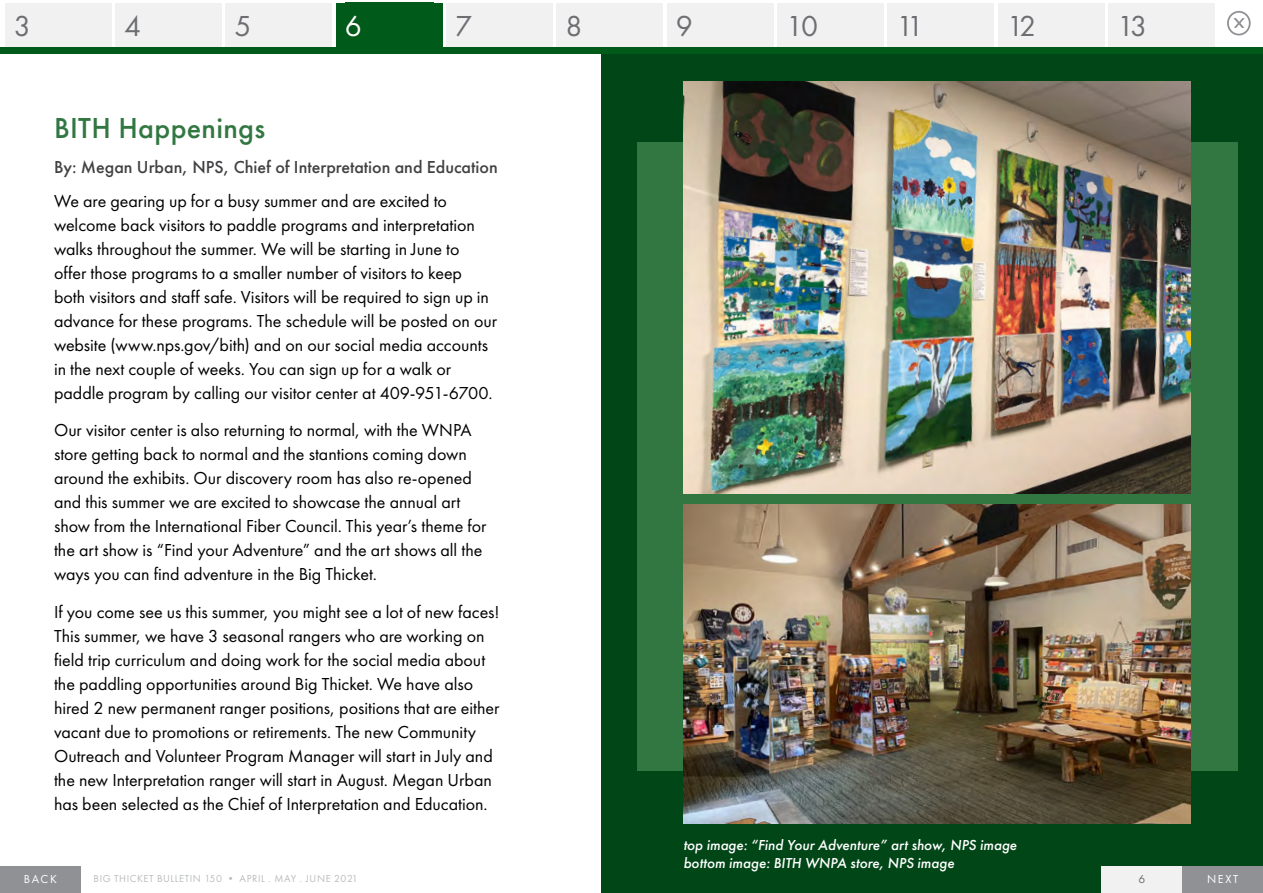
<style>
.page{position:relative;width:1263px;height:893px;background:#fff}
.page>*{position:absolute;margin:0;border:0;box-sizing:border-box;transform-origin:0 0}
.t1{font:30px "Futura PT";letter-spacing:-.145em;color:#6d6e71}
.t2{font:500 30px "Futura PT";letter-spacing:.01em;color:#327741}
.t3{font:30px "Futura PT";color:#fff}
.t4{font:18px/24px "Futura PT";letter-spacing:-.005em;color:#000}
.t5{font:500 18px "Futura PT";color:#414042}
.t6{font:italic 500 15px/18px "Futura PT";color:#fff}
.t7{font:12px "Futura PT";letter-spacing:.14em;color:#fff}
.t8{font:12px "Futura PT";color:#6d6e71}
.t9{font:10.5px "Futura PT";letter-spacing:.05em;color:#babcbe}
</style>
<div class="page">
<div style="left:1227px;top:11px;width:23px;height:24px;border:2px solid #8f9194;border-radius:50%"></div>
<svg style="left:1233px;top:18px;width:12px;height:10px"></svg>
<div style="left:601px;top:54px;width:662px;height:839px;background:#004616"></div>
<div style="left:637px;top:142px;width:600px;height:629px;background:#327741"></div>
<div style="left:5px;top:3px;width:106px;height:47px;background:#f1f1f2"></div>
<div style="left:115px;top:3px;width:107px;height:47px;background:#f1f1f2"></div>
<div style="left:226px;top:3px;width:106px;height:47px;background:#f1f1f2"></div>
<div style="left:446px;top:3px;width:107px;height:47px;background:#f1f1f2"></div>
<div style="left:557px;top:3px;width:106px;height:47px;background:#f1f1f2"></div>
<div style="left:667px;top:3px;width:106px;height:47px;background:#f1f1f2"></div>
<div style="left:777px;top:3px;width:107px;height:47px;background:#f1f1f2"></div>
<div style="left:888px;top:3px;width:106px;height:47px;background:#f1f1f2"></div>
<div style="left:998px;top:3px;width:106px;height:47px;background:#f1f1f2"></div>
<div style="left:1108px;top:3px;width:107px;height:47px;background:#f1f1f2"></div>
<div style="left:336px;top:3px;width:106px;height:47px;background:#005a19"></div>
<img style="left:683px;top:82px;width:507px;height:411px">
<img style="left:683px;top:504px;width:507px;height:320px">
<div style="left:1102px;top:866px;width:161px;height:27px;background:#f1f1f2"></div>
<div style="left:0;top:866px;width:81px;height:27px;background:#8f9194"></div>
<div style="left:1182px;top:866px;width:81px;height:27px;background:#8f9194"></div>
<div style="left:0;top:48px;width:1263px;height:6px;background:#005a19"></div>
<h1 class="t1" style="left:14px;top:8px;width:19px">3</h1>
<h1 class="t1" style="left:124px;top:8px;width:19px">4</h1>
<h1 class="t1" style="left:234px;top:8px;width:19px">5</h1>
<h1 class="t3" style="left:345px;top:8px;width:19px">6</h1>
<h1 class="t1" style="left:455px;top:8px;width:19px">7</h1>
<h1 class="t1" style="left:565px;top:8px;width:19px">8</h1>
<h1 class="t1" style="left:676px;top:8px;width:19px">9</h1>
<h1 class="t1" style="left:786px;top:8px;width:34px">10</h1>
<h1 class="t1" style="left:896px;top:8px;width:29px">11</h1>
<h1 class="t1" style="left:1007px;top:8px;width:31px">12</h1>
<h1 class="t1" style="left:1117px;top:8px;width:31px">13</h1>
<h1 class="t2" style="left:54px;top:110px;width:213px">BITH Happenings</h1>
<p class="t5" style="left:54px;top:156px;width:445px">By: Megan Urban, NPS, Chief of Interpretation and Education</p>
<p class="t4" style="left:54px;top:189px;width:445px">We are gearing up for a busy summer and are excited to welcome back visitors to paddle programs and interpretation walks throughout the summer. We will be starting in June to<br>offer those programs to a smaller number of visitors to keep both visitors and staff safe. Visitors will be required to sign up in advance for these programs. The schedule will be posted on our website (www.nps.gov/bith) and on our social media accounts in the next couple of weeks. You can sign up for a walk or paddle program by calling our visitor center at 409-951-6700.</p>
<p class="t4" style="left:54px;top:418px;width:434px">Our visitor center is also returning to normal, with the WNPA store getting back to normal and the stantions coming down around the exhibits. Our discovery room has also re-opened and this summer we are excited to showcase the annual art show from the International Fiber Council. This year’s theme for the art show is “Find your Adventure” and the art shows all the ways you can find adventure in the Big Thicket.</p>
<p class="t4" style="left:54px;top:600px;width:447px">If you come see us this summer, you might see a lot of new faces!<br>This summer, we have 3 seasonal rangers who are working on field trip curriculum and doing work for the social media about the paddling opportunities around Big Thicket. We have also hired 2 new permanent ranger positions, positions that are either vacant due to promotions or retirements. The new Community Outreach and Volunteer Program Manager will start in July and the new Interpretation ranger will start in August. Megan Urban has been selected as the Chief of Interpretation and Education.</p>
<p class="t6" style="left:683px;top:836px;width:335px">top image: “Find Your Adventure” art show, NPS image bottom image: BITH WNPA store, NPS image</p>
<p class="t9" style="left:94px;top:872px;width:266px">BIG THICKET BULLETIN 150 • APRIL . MAY . JUNE 2021</p>
<p class="t7" style="left:24px;top:872px;width:35px">BACK</p>
<p class="t7" style="left:1207px;top:872px;width:33px">NEXT</p>
<p class="t8" style="left:1138px;top:872px;width:8px">6</p>
</div>
